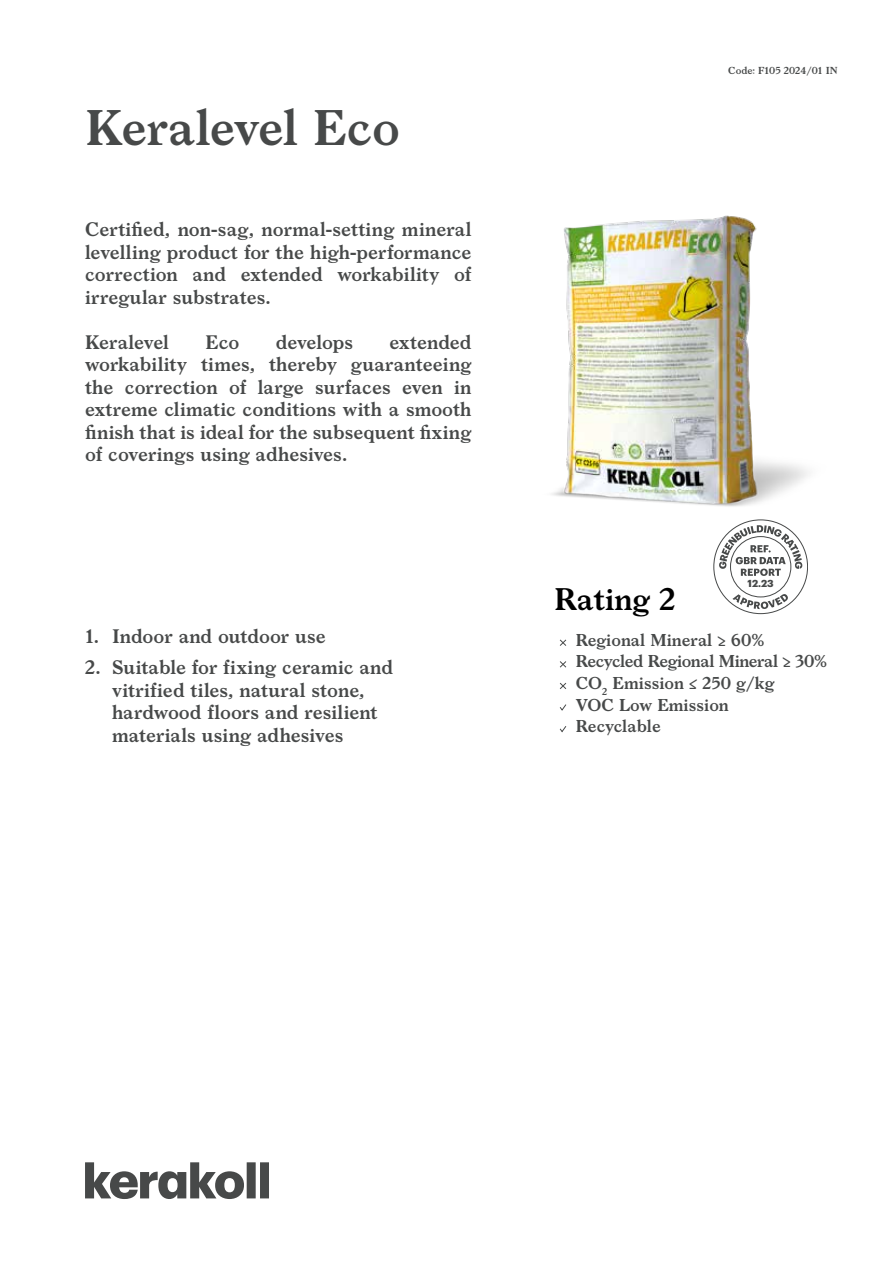
<style>
.page{position:relative;width:893px;height:1263px;background:#fff}
.page>*{position:absolute;margin:0;border:0;box-sizing:border-box;transform-origin:0 0}
.t1{font:600 48px "Larish Neue";letter-spacing:-.01em;color:#474949}
.t2{font:600 30px "Larish Neue";color:#000}
.t3{font:600 18.75px/22.5px "Larish Neue";color:#474949;text-align:justify}
.t4{font:600 16.5px/21.6px "Larish Neue";color:#474949}
.t5{font:700 10.05px "Graphik";color:#474949}
.t6{font:600 9.75px "Larish Neue";color:#474949}
</style>
<div class="page">
<svg style="left:713px;top:542px;width:95px;height:72px"></svg>
<svg style="left:85px;top:1162px;width:184px;height:37px"></svg>
<img style="left:552px;top:215px;width:256px;height:327px">
<svg style="left:559px;top:639px;width:8px;height:7px"></svg>
<svg style="left:559px;top:661px;width:8px;height:7px"></svg>
<svg style="left:559px;top:682px;width:8px;height:7px"></svg>
<svg style="left:559px;top:704px;width:8px;height:7px"></svg>
<svg style="left:559px;top:726px;width:8px;height:7px"></svg>
<h1 class="t1" style="left:85px;top:91px;width:316px">Keralevel Eco</h1>
<p class="t3" style="left:85px;top:217px;width:388px">Certified, non-sag, normal-setting mineral levelling product for the high-performance correction and extended workability of irregular substrates.</p>
<p class="t3" style="left:85px;top:329px;width:86px">Keralevel</p>
<p class="t3" style="left:205px;top:329px;width:36px">Eco</p>
<p class="t3" style="left:276px;top:329px;width:79px">develops</p>
<p class="t3" style="left:85px;top:329px;width:388px;text-indent:304px">extended workability times, thereby guaranteeing the correction of large surfaces even in extreme climatic conditions with a smooth finish that is ideal for the subsequent fixing of coverings using adhesives.</p>
<p class="t3" style="left:85px;top:624px;width:242px">1. Indoor and outdoor use</p>
<p class="t3" style="left:112px;top:655px;width:283px;text-align:left;text-indent:-27px">2. Suitable for fixing ceramic and vitrified tiles, natural stone, hardwood floors and resilient materials using adhesives</p>
<p class="t6" style="left:728px;top:63px;width:111px">Code: F105 2024/01 IN</p>
<p class="t5" style="left:748px;top:575px;width:28px">12.23</p>
<h2 class="t2" style="left:554px;top:576px;width:123px">Rating 2</h2>
<p class="t4" style="left:576px;top:628px;width:253px">Regional Mineral ≥ 60%<br>Recycled Regional Mineral ≥ 30%<br>CO<sub>2</sub> Emission ≤ 250 g/kg<br>VOC Low Emission<br>Recyclable</p>
</div>
